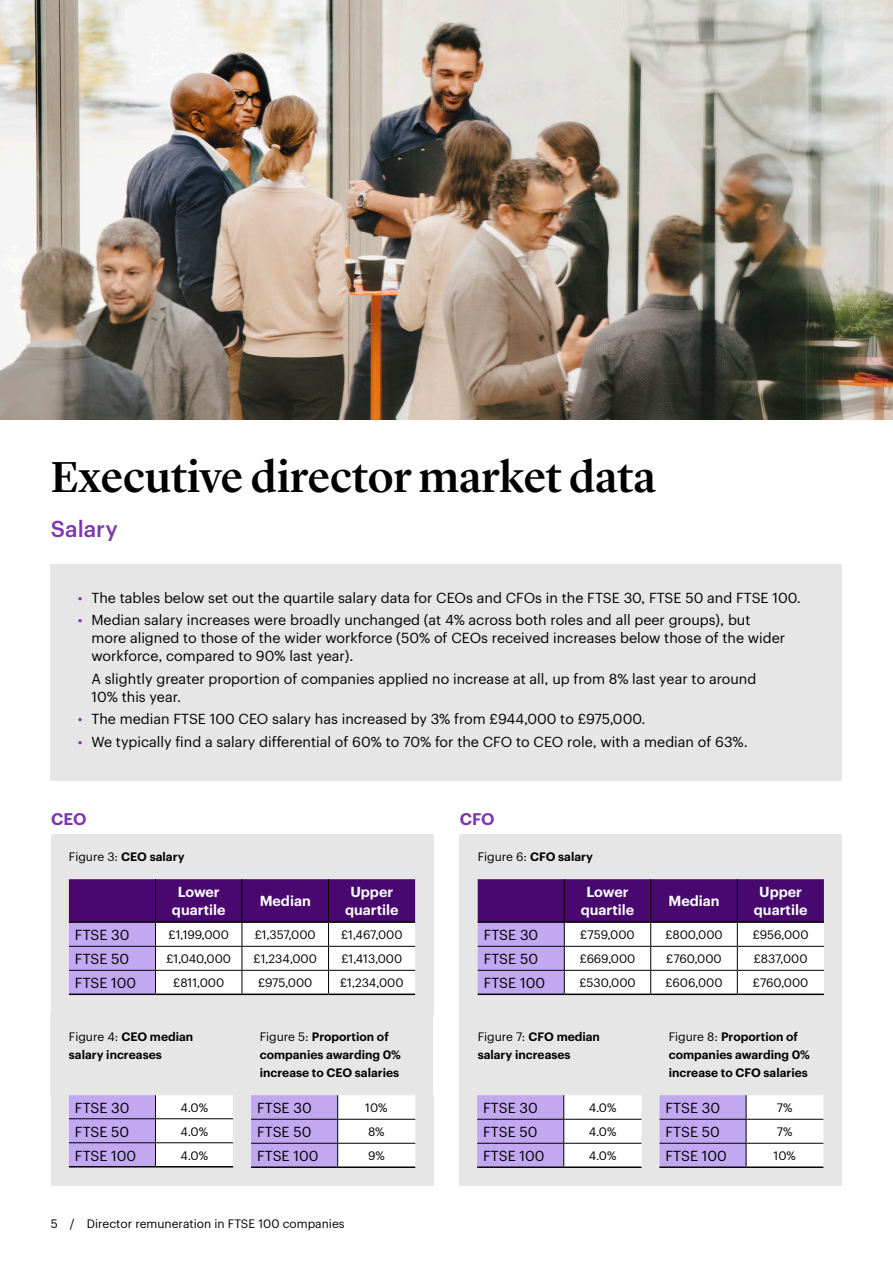
<style>
.page{position:relative;width:893px;height:1263px;background:#fff}
.page>*{position:absolute;margin:0;border:0;box-sizing:border-box;transform-origin:0 0}
.Title_Headline_30_36{font:500 45px "Lyon Display";letter-spacing:-.005em;color:#000}
.Subhead_15_18{font:500 22.5px "Graphik";color:#7f35b2}
.Body_subhead_L1_11_12{font:600 16.5px "Graphik";letter-spacing:-.005em;color:#7f35b2}
.Body_9_5_12{font:14.25px/18px "Graphik";color:#000}
.Body_subhead_L2_9_5_12{font:600 14.25px/18px "Graphik";color:#fff;text-align:center}
.Caption_8_10{font:600 12px/18px "Graphik";color:#000}
.Body_9_5_12-2{font:12px "Graphik";color:#000}
.Folio_8_10_A4{font:12px "Graphik";color:#000}
.s1{color:#7f35b2}
.s2{font-weight:400}
</style>
<div class="page">
<div style="left:51px;top:879px;width:382px;height:135px;background:#e6e6e6"></div>
<div style="left:460px;top:879px;width:382px;height:135px;background:#e6e6e6"></div>
<div style="left:51px;top:1095px;width:382px;height:90px;background:#e6e6e6"></div>
<div style="left:460px;top:1095px;width:382px;height:90px;background:#e6e6e6"></div>
<div style="left:51px;top:834px;width:382px;height:45px;background:#e6e6e6"></div>
<div style="left:460px;top:834px;width:382px;height:45px;background:#e6e6e6"></div>
<div style="left:51px;top:1014px;width:191px;height:81px;background:#e6e6e6"></div>
<div style="left:460px;top:1014px;width:191px;height:81px;background:#e6e6e6"></div>
<div style="left:242px;top:1014px;width:191px;height:81px;background:#e6e6e6"></div>
<div style="left:651px;top:1014px;width:191px;height:81px;background:#e6e6e6"></div>
<svg style="left:69px;top:879px;width:346px;height:114px;background:#ab8fc0"></svg>
<hr style="left:69px;top:993px;width:87px;height:2px;background:#000">
<hr style="left:156px;top:993px;width:86px;height:2px;background:#000">
<hr style="left:242px;top:993px;width:87px;height:2px;background:#000">
<hr style="left:329px;top:993px;width:86px;height:2px;background:#000">
<hr style="left:69px;top:921px;width:87px;height:2px;background:#000">
<hr style="left:156px;top:921px;width:86px;height:2px;background:#000">
<hr style="left:242px;top:921px;width:87px;height:2px;background:#000">
<hr style="left:329px;top:921px;width:86px;height:2px;background:#000">
<svg style="left:478px;top:879px;width:346px;height:114px;background:#a88dbd"></svg>
<hr style="left:478px;top:993px;width:86px;height:2px;background:#000">
<hr style="left:564px;top:993px;width:87px;height:2px;background:#000">
<hr style="left:651px;top:993px;width:86px;height:2px;background:#000">
<hr style="left:737px;top:993px;width:87px;height:2px;background:#000">
<svg style="left:69px;top:1095px;width:164px;height:71px;background:#d5c8ed"></svg>
<hr style="left:69px;top:1166px;width:87px;height:1px;background:#000">
<hr style="left:156px;top:1166px;width:77px;height:1px;background:#000">
<svg style="left:477px;top:1095px;width:164px;height:71px;background:#d6c9ed"></svg>
<hr style="left:477px;top:1166px;width:87px;height:2px;background:#000">
<hr style="left:564px;top:1166px;width:77px;height:2px;background:#000">
<svg style="left:251px;top:1095px;width:164px;height:71px;background:#d6c9ed"></svg>
<hr style="left:251px;top:1166px;width:87px;height:2px;background:#000">
<hr style="left:338px;top:1166px;width:77px;height:2px;background:#000">
<svg style="left:659px;top:1095px;width:164px;height:71px;background:#d7caee"></svg>
<hr style="left:659px;top:1166px;width:87px;height:2px;background:#000">
<hr style="left:746px;top:1166px;width:77px;height:2px;background:#000">
<img style="left:0;top:0;width:893px;height:420px">
<div style="left:51px;top:564px;width:791px;height:216px;background:#e6e6e6"></div>
<p class="Title_Headline_30_36" style="left:51px;top:443px;width:606px">Executive director market data</p>
<p class="Subhead_15_18" style="left:51px;top:512px;width:68px">Salary</p>
<p class="Body_9_5_12" style="left:78px;top:587px;width:724px"><span class="s1">•</span> The tables below set out the quartile salary data for CEOs and CFOs in the FTSE 30, FTSE 50 and FTSE 100.</p>
<p class="Body_9_5_12" style="left:91px;top:610px;width:695px;text-indent:-14px"><span class="s1">•</span> Median salary increases were broadly unchanged (at 4% across both roles and all peer groups), but more aligned to those of the wider workforce (50% of CEOs received increases below those of the wider workforce, compared to 90% last year).</p>
<p class="Body_9_5_12" style="left:91px;top:668px;width:666px">A slightly greater proportion of companies applied no increase at all, up from 8% last year to around<br>10% this year.</p>
<p class="Body_9_5_12" style="left:78px;top:709px;width:569px"><span class="s1">•</span> The median FTSE 100 CEO salary has increased by 3% from £944,000 to £975,000.</p>
<p class="Body_9_5_12" style="left:78px;top:731px;width:671px"><span class="s1">•</span> We typically find a salary differential of 60% to 70% for the CFO to CEO role, with a median of 63%.</p>
<p class="Body_subhead_L1_11_12" style="left:51px;top:806px;width:37px">CEO</p>
<p class="Body_subhead_L1_11_12" style="left:460px;top:806px;width:36px">CFO</p>
<p class="Caption_8_10" style="left:69px;top:847px;width:117px"><span class="s2">Figure 3:</span> CEO salary</p>
<p class="Caption_8_10" style="left:478px;top:847px;width:117px"><span class="s2">Figure 6:</span> CFO salary</p>
<p class="Body_subhead_L2_9_5_12" style="left:172px;top:882px;width:55px">Lower quartile</p>
<p class="Body_subhead_L2_9_5_12" style="left:260px;top:891px;width:53px">Median</p>
<p class="Body_subhead_L2_9_5_12" style="left:345px;top:882px;width:55px">Upper quartile</p>
<p class="Body_9_5_12" style="left:75px;top:925px;width:56px">FTSE 30</p>
<p class="Body_9_5_12-2" style="left:169px;top:926px;width:62px">£1,199,000</p>
<p class="Body_9_5_12-2" style="left:255px;top:926px;width:63px">£1,357,000</p>
<p class="Body_9_5_12-2" style="left:341px;top:926px;width:63px">£1,467,000</p>
<p class="Body_9_5_12" style="left:75px;top:949px;width:56px">FTSE 50</p>
<p class="Body_9_5_12-2" style="left:166px;top:950px;width:66px">£1,040,000</p>
<p class="Body_9_5_12-2" style="left:254px;top:950px;width:65px">£1,234,000</p>
<p class="Body_9_5_12-2" style="left:341px;top:950px;width:62px">£1,413,000</p>
<p class="Body_9_5_12" style="left:75px;top:973px;width:63px">FTSE 100</p>
<p class="Body_9_5_12-2" style="left:173px;top:974px;width:53px">£811,000</p>
<p class="Body_9_5_12-2" style="left:258px;top:974px;width:56px">£975,000</p>
<p class="Body_9_5_12-2" style="left:340px;top:974px;width:65px">£1,234,000</p>
<p class="Body_subhead_L2_9_5_12" style="left:581px;top:882px;width:55px">Lower quartile</p>
<p class="Body_subhead_L2_9_5_12" style="left:668px;top:891px;width:53px">Median</p>
<p class="Body_subhead_L2_9_5_12" style="left:754px;top:882px;width:55px">Upper quartile</p>
<p class="Body_9_5_12" style="left:484px;top:925px;width:56px">FTSE 30</p>
<p class="Body_9_5_12-2" style="left:580px;top:926px;width:56px">£759,000</p>
<p class="Body_9_5_12-2" style="left:665px;top:926px;width:59px">£800,000</p>
<p class="Body_9_5_12-2" style="left:753px;top:926px;width:57px">£956,000</p>
<p class="Body_9_5_12" style="left:484px;top:949px;width:56px">FTSE 50</p>
<p class="Body_9_5_12-2" style="left:580px;top:950px;width:57px">£669,000</p>
<p class="Body_9_5_12-2" style="left:666px;top:950px;width:57px">£760,000</p>
<p class="Body_9_5_12-2" style="left:754px;top:950px;width:55px">£837,000</p>
<p class="Body_9_5_12" style="left:484px;top:973px;width:63px">FTSE 100</p>
<p class="Body_9_5_12-2" style="left:579px;top:974px;width:58px">£530,000</p>
<p class="Body_9_5_12-2" style="left:665px;top:974px;width:58px">£606,000</p>
<p class="Body_9_5_12-2" style="left:753px;top:974px;width:57px">£760,000</p>
<p class="Caption_8_10" style="left:260px;top:1027px;width:143px"><span class="s2">Figure 5:</span> Proportion of companies awarding 0% increase to CEO salaries</p>
<p class="Caption_8_10" style="left:669px;top:1027px;width:143px"><span class="s2">Figure 8:</span> Proportion of companies awarding 0% increase to CFO salaries</p>
<p class="Caption_8_10" style="left:69px;top:1027px;width:126px"><span class="s2">Figure 4:</span> CEO median salary increases</p>
<p class="Caption_8_10" style="left:478px;top:1027px;width:124px"><span class="s2">Figure 7:</span> CFO median salary increases</p>
<p class="Body_9_5_12" style="left:75px;top:1097px;width:56px">FTSE 30</p>
<p class="Body_9_5_12-2" style="left:180px;top:1098px;width:29px">4.0%</p>
<p class="Body_9_5_12" style="left:75px;top:1121px;width:56px">FTSE 50</p>
<p class="Body_9_5_12-2" style="left:180px;top:1122px;width:29px">4.0%</p>
<p class="Body_9_5_12" style="left:75px;top:1145px;width:63px">FTSE 100</p>
<p class="Body_9_5_12-2" style="left:180px;top:1146px;width:29px">4.0%</p>
<p class="Body_9_5_12" style="left:257px;top:1098px;width:56px">FTSE 30</p>
<p class="Body_9_5_12-2" style="left:365px;top:1099px;width:24px">10%</p>
<p class="Body_9_5_12" style="left:257px;top:1122px;width:56px">FTSE 50</p>
<p class="Body_9_5_12-2" style="left:368px;top:1123px;width:18px">8%</p>
<p class="Body_9_5_12" style="left:257px;top:1146px;width:63px">FTSE 100</p>
<p class="Body_9_5_12-2" style="left:368px;top:1147px;width:18px">9%</p>
<p class="Folio_8_10_A4" style="left:51px;top:1215px;width:295px">5 / Director remuneration in FTSE 100 companies</p>
<p class="Body_9_5_12" style="left:483px;top:1098px;width:56px">FTSE 30</p>
<p class="Body_9_5_12-2" style="left:589px;top:1099px;width:29px">4.0%</p>
<p class="Body_9_5_12" style="left:483px;top:1122px;width:56px">FTSE 50</p>
<p class="Body_9_5_12-2" style="left:589px;top:1123px;width:29px">4.0%</p>
<p class="Body_9_5_12" style="left:483px;top:1146px;width:63px">FTSE 100</p>
<p class="Body_9_5_12-2" style="left:589px;top:1147px;width:29px">4.0%</p>
<p class="Body_9_5_12" style="left:665px;top:1098px;width:56px">FTSE 30</p>
<p class="Body_9_5_12-2" style="left:777px;top:1099px;width:17px">7%</p>
<p class="Body_9_5_12" style="left:665px;top:1122px;width:56px">FTSE 50</p>
<p class="Body_9_5_12-2" style="left:777px;top:1123px;width:17px">7%</p>
<p class="Body_9_5_12" style="left:665px;top:1146px;width:63px">FTSE 100</p>
<p class="Body_9_5_12-2" style="left:774px;top:1147px;width:24px">10%</p>
</div>
